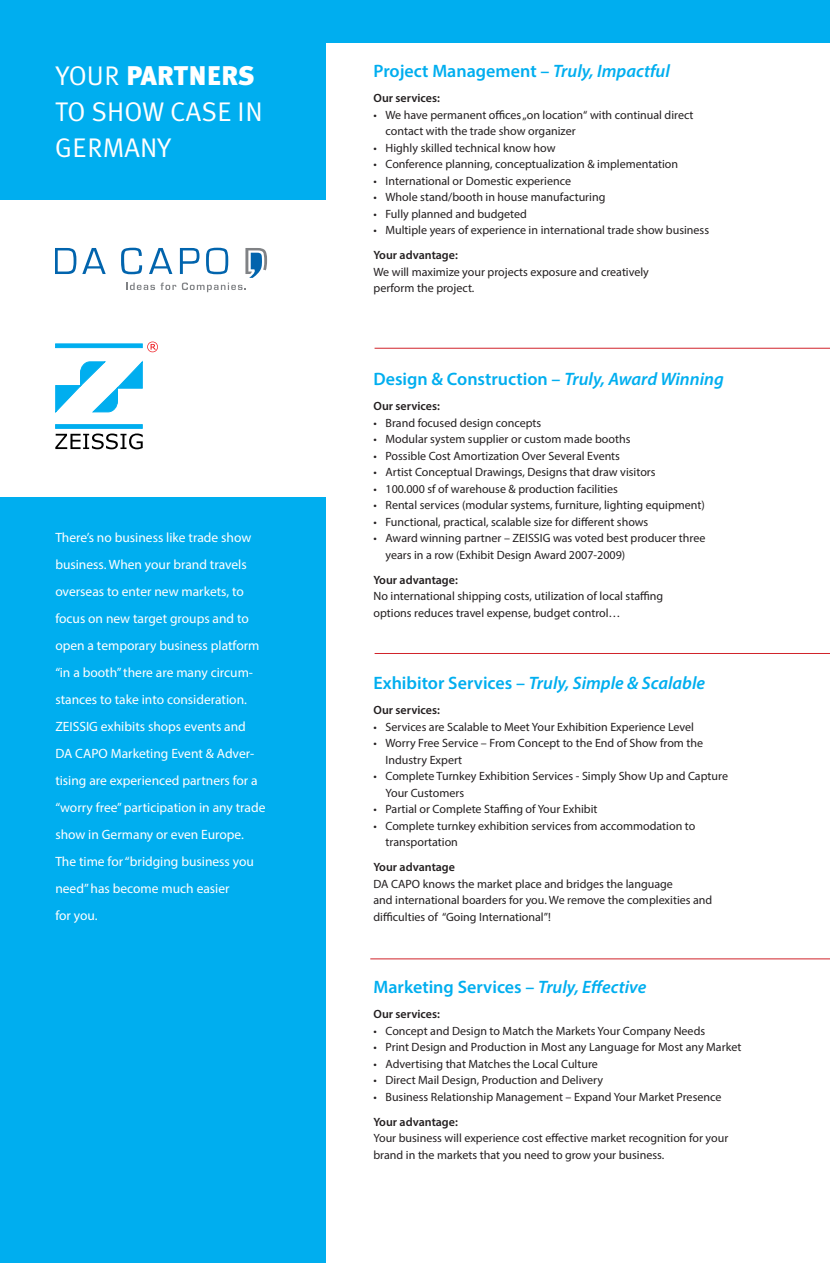
<style>
.page{position:relative;width:830px;height:1263px;background:#fff}
.page>*{position:absolute;margin:0;border:0;box-sizing:border-box;transform-origin:0 0}
.t1{font:27px/36px "Meta Plus Normal Caps";letter-spacing:.01em;color:#fff}
.t2{font:600 18px "Myriad Pro";color:#00aeef}
.t3{font:italic 600 18px "Myriad Pro";color:#00aeef}
.t4{font:13.5px/27px "Myriad Pro";color:#fff}
.t5{font:12px/16.5px "Myriad Pro";color:#231f20}
.t6{font:600 12px "Myriad Pro";color:#231f20}
.s1{font-family:"Meta Plus";font-weight:900}
.s2{font-style:italic}
.s3{font-style:normal}
.s4{font-weight:600}
</style>
<div class="page">
<div style="left:0;top:21px;width:325px;height:1242px;background:#00aeef"></div>
<div style="left:0;top:200px;width:329px;height:296px;background:#fff"></div>
<svg style="left:55px;top:248px;width:21px;height:26px"></svg>
<svg style="left:82px;top:248px;width:24px;height:26px"></svg>
<svg style="left:121px;top:248px;width:146px;height:44px"></svg>
<hr style="left:374px;top:348px;width:455px;height:1px;background:#d1232a">
<hr style="left:374px;top:653px;width:455px;height:1px;background:#d1232a">
<hr style="left:370px;top:958px;width:459px;height:1px;background:#d1232a">
<div style="left:0;top:0;width:829px;height:43px;background:#00aeef"></div>
<svg style="left:56px;top:362px;width:86px;height:50px"></svg>
<hr style="left:56px;top:344px;width:86px;height:4px;background:#00aeef">
<hr style="left:56px;top:425px;width:86px;height:3px;background:#00aeef">
<svg style="left:55px;top:433px;width:88px;height:16px"></svg>
<svg style="left:147px;top:342px;width:11px;height:10px"></svg>
<p class="t1" style="left:55px;top:57px;width:209px">YOUR <span class="s1">PARTNERS<br></span>TO SHOW CASE IN<br>GERMANY</p>
<p class="t4" style="left:55px;top:524px;width:211px">There’s no business like trade show business. When your brand travels overseas to enter new markets, to focus on new target groups and to open a temporary business platform “in a booth” there are many circum&shy;stances to take into consideration.<br>ZEISSIG exhibits shops events and<br>DA CAPO Marketing Event &amp; Adver&shy;tising are experienced partners for a “worry free” participation in any trade show in Germany or even Europe.<br>The time for “bridging business you need” has become much easier<br>for you.</p>
<p class="t2" style="left:373px;top:60px;width:298px">Project Management – <span class="s2">Truly, Impactful</span></p>
<p class="t6" style="left:373px;top:91px;width:68px">Our services:</p>
<p class="t5" style="left:385px;top:106px;width:309px;text-indent:-12px">• We have permanent offices„on location“ with continual direct contact with the trade show organizer</p>
<p class="t5" style="left:373px;top:139px;width:183px">• Highly skilled technical know how</p>
<p class="t5" style="left:373px;top:156px;width:306px">• Conference planning, conceptualization &amp; implementation</p>
<p class="t5" style="left:373px;top:172px;width:199px">• International or Domestic experience</p>
<p class="t5" style="left:373px;top:189px;width:233px">• Whole stand/booth in house manufacturing</p>
<p class="t5" style="left:373px;top:205px;width:155px">• Fully planned and budgeted</p>
<p class="t5" style="left:373px;top:222px;width:337px">• Multiple years of experience in international trade show business</p>
<p class="t6" style="left:373px;top:248px;width:86px">Your advantage:</p>
<p class="t5" style="left:373px;top:263px;width:277px">We will maximize your projects exposure and creatively perform the project.</p>
<p class="t2" style="left:373px;top:367px;width:352px">Design &amp; Construction – <span class="s2">Truly, Award Winning</span></p>
<p class="t6" style="left:373px;top:398px;width:68px">Our services:</p>
<p class="t5" style="left:373px;top:414px;width:169px">• Brand focused design concepts</p>
<p class="t5" style="left:373px;top:431px;width:258px">• Modular system supplier or custom made booths</p>
<p class="t5" style="left:373px;top:447px;width:248px">• Possible Cost Amortization Over Several Events</p>
<p class="t5" style="left:373px;top:464px;width:283px">• Artist Conceptual Drawings, Designs that draw visitors</p>
<p class="t5" style="left:373px;top:480px;width:246px">• 100.000 sf of warehouse &amp; production facilities</p>
<p class="t5" style="left:373px;top:497px;width:333px">• Rental services (modular systems, furniture, lighting equipment)</p>
<p class="t5" style="left:373px;top:513px;width:276px">• Functional, practical, scalable size for different shows</p>
<p class="t5" style="left:385px;top:530px;width:321px;text-indent:-12px">• Award winning partner – ZEISSIG was voted best producer three years in a row (Exhibit Design Award 2007-2009)</p>
<p class="t6" style="left:373px;top:572px;width:86px">Your advantage:</p>
<p class="t5" style="left:373px;top:588px;width:291px">No international shipping costs, utilization of local staffing options reduces travel expense, budget control…</p>
<p class="t3" style="left:373px;top:672px;width:333px"><span class="s3">Exhibitor Services –</span> Truly, Simple &amp; Scalable</p>
<p class="t6" style="left:373px;top:703px;width:68px">Our services:</p>
<p class="t5" style="left:373px;top:718px;width:322px">• Services are Scalable to Meet Your Exhibition Experience Level</p>
<p class="t5" style="left:385px;top:735px;width:319px;text-indent:-12px">• Worry Free Service – From Concept to the End of Show from the<br>Industry Expert</p>
<p class="t5" style="left:385px;top:768px;width:344px;text-indent:-12px">• Complete Turnkey Exhibition Services - Simply Show Up and Capture<br>Your Customers</p>
<p class="t5" style="left:373px;top:801px;width:225px">• Partial or Complete Staffing of Your Exhibit</p>
<p class="t5" style="left:385px;top:817px;width:311px;text-indent:-12px">• Complete turnkey exhibition services from accommodation to transportation</p>
<p class="t5" style="left:373px;top:859px;width:340px"><span class="s4">Your advantage<br></span>DA CAPO knows the market place and bridges the language<br>and international boarders for you. We remove the complexities and difficulties of “Going International”!</p>
<p class="t2" style="left:373px;top:976px;width:274px">Marketing Services – <span class="s2">Truly, Effective</span></p>
<p class="t6" style="left:373px;top:1006px;width:68px">Our services:</p>
<p class="t5" style="left:373px;top:1022px;width:333px">• Concept and Design to Match the Markets Your Company Needs</p>
<p class="t5" style="left:373px;top:1039px;width:369px">• Print Design and Production in Most any Language for Most any Market</p>
<p class="t5" style="left:373px;top:1055px;width:226px">• Advertising that Matches the Local Culture</p>
<p class="t5" style="left:373px;top:1072px;width:231px">• Direct Mail Design, Production and Delivery</p>
<p class="t5" style="left:373px;top:1088px;width:349px">• Business Relationship Management – Expand Your Market Presence</p>
<p class="t5" style="left:373px;top:1113px;width:356px"><span class="s4">Your advantage:<br></span>Your business will experience cost effective market recognition for your brand in the markets that you need to grow your business.</p>
</div>
